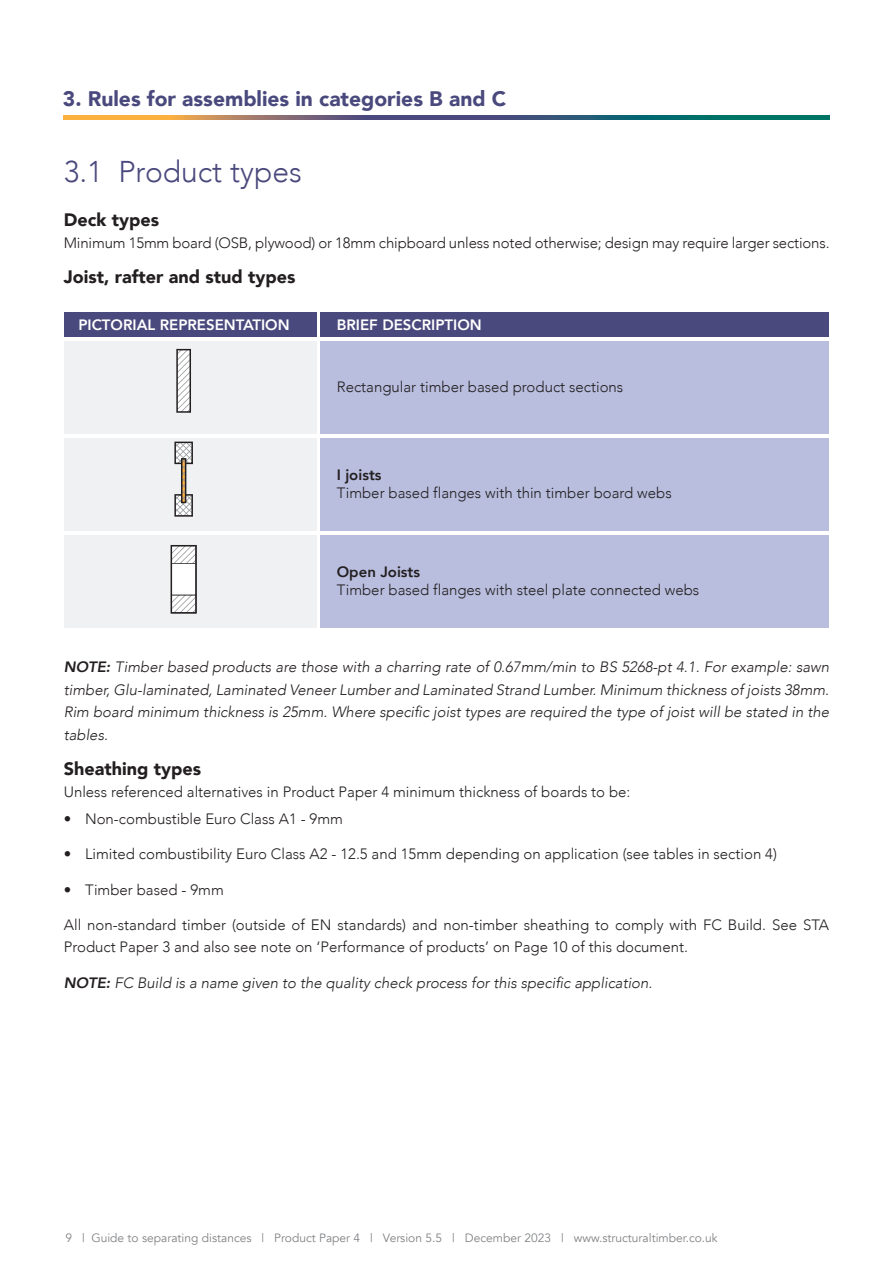
<style>
.page{position:relative;width:893px;height:1263px;background:#fff}
.page>*{position:absolute;margin:0;border:0;box-sizing:border-box;transform-origin:0 0}
.t1{font:300 30px "Avenir";color:#4a497d}
.t2{font:900 21px "Avenir";color:#4a497d}
.t3{font:900 18px "Avenir";color:#231f20}
.t4{font:300 15px/22.5px "Avenir";color:#231f20}
.t5{font:italic 300 15px/22.5px "Avenir";color:#231f20;text-align:justify}
.t6{font:800 15px "Avenir";color:#fff}
.t7{font:800 15px "Avenir";color:#231f20}
.t8{font:12px "Avenir";color:#808285}
.s1{font-weight:800}
</style>
<div class="page">
<svg style="left:64px;top:116px;width:765px;height:4px;background:#5f6f69"></svg>
<div style="left:64px;top:312px;width:252px;height:25px;background:#4a497d"></div>
<div style="left:321px;top:312px;width:508px;height:25px;background:#4a497d"></div>
<div style="left:64px;top:341px;width:252px;height:93px;background:#f0f1f2"></div>
<div style="left:321px;top:341px;width:508px;height:93px;background:#b9bedf"></div>
<div style="left:64px;top:438px;width:252px;height:93px;background:#f0f1f2"></div>
<div style="left:321px;top:438px;width:508px;height:93px;background:#b9bedf"></div>
<div style="left:64px;top:535px;width:252px;height:93px;background:#f0f1f2"></div>
<div style="left:321px;top:535px;width:508px;height:93px;background:#b9bedf"></div>
<svg style="left:176px;top:349px;width:15px;height:64px"></svg>
<svg style="left:174px;top:442px;width:19px;height:75px"></svg>
<svg style="left:171px;top:545px;width:26px;height:69px"></svg>
<h2 class="t2" style="left:63px;top:81px;width:445px">3. Rules for assemblies in categories B and C</h2>
<h1 class="t1" style="left:64px;top:154px;width:239px">3.1 Product types</h1>
<p class="t3" style="left:64px;top:204px;width:97px">Deck types</p>
<p class="t4" style="left:64px;top:232px;width:767px">Minimum 15mm board (OSB, plywood) or 18mm chipboard unless noted otherwise; design may require larger sections.</p>
<p class="t3" style="left:64px;top:262px;width:233px">Joist, rafter and stud types</p>
<p class="t6" style="left:78px;top:313px;width:213px">PICTORIAL REPRESENTATION</p>
<p class="t6" style="left:337px;top:313px;width:146px">BRIEF DESCRIPTION</p>
<p class="t4" style="left:337px;top:376px;width:288px">Rectangular timber based product sections</p>
<p class="t7" style="left:337px;top:463px;width:46px">I joists</p>
<p class="t4" style="left:337px;top:481px;width:336px">Timber based flanges with thin timber board webs</p>
<p class="t7" style="left:337px;top:560px;width:85px">Open Joists</p>
<p class="t4" style="left:337px;top:579px;width:364px">Timber based flanges with steel plate connected webs</p>
<p class="t5" style="left:64px;top:656px;width:767px"><span class="s1">NOTE:</span> Timber based products are those with a charring rate of 0.67mm/min to BS 5268-pt 4.1. For example: sawn timber, Glu-laminated, Laminated Veneer Lumber and Laminated Strand Lumber. Minimum thickness of joists 38mm.<br>Rim board minimum thickness is 25mm. Where specific joist types are required the type of joist will be stated in the tables.</p>
<p class="t3" style="left:64px;top:753px;width:139px">Sheathing types</p>
<p class="t4" style="left:64px;top:781px;width:568px">Unless referenced alternatives in Product Paper 4 minimum thickness of boards to be:</p>
<p class="t4" style="left:64px;top:808px;width:281px">• Non-combustible Euro Class A1 - 9mm</p>
<p class="t4" style="left:64px;top:843px;width:715px">• Limited combustibility Euro Class A2 - 12.5 and 15mm depending on application (see tables in section 4)</p>
<p class="t4" style="left:64px;top:878px;width:162px">• Timber based - 9mm</p>
<p class="t4" style="left:64px;top:913px;width:767px">All non-standard timber (outside of EN standards) and non-timber sheathing to comply with FC Build. See STA<br>Product Paper 3 and also see note on ‘Performance of products’ on Page 10 of this document.</p>
<p class="t5" style="left:64px;top:971px;width:590px"><span class="s1">NOTE:</span> FC Build is a name given to the quality check process for this specific application.</p>
<p class="t8" style="left:65px;top:1231px;width:654px">9 | Guide to separating distances | Product Paper 4 | Version 5.5 | December 2023 | www.structuraltimber.co.uk</p>
</div>
